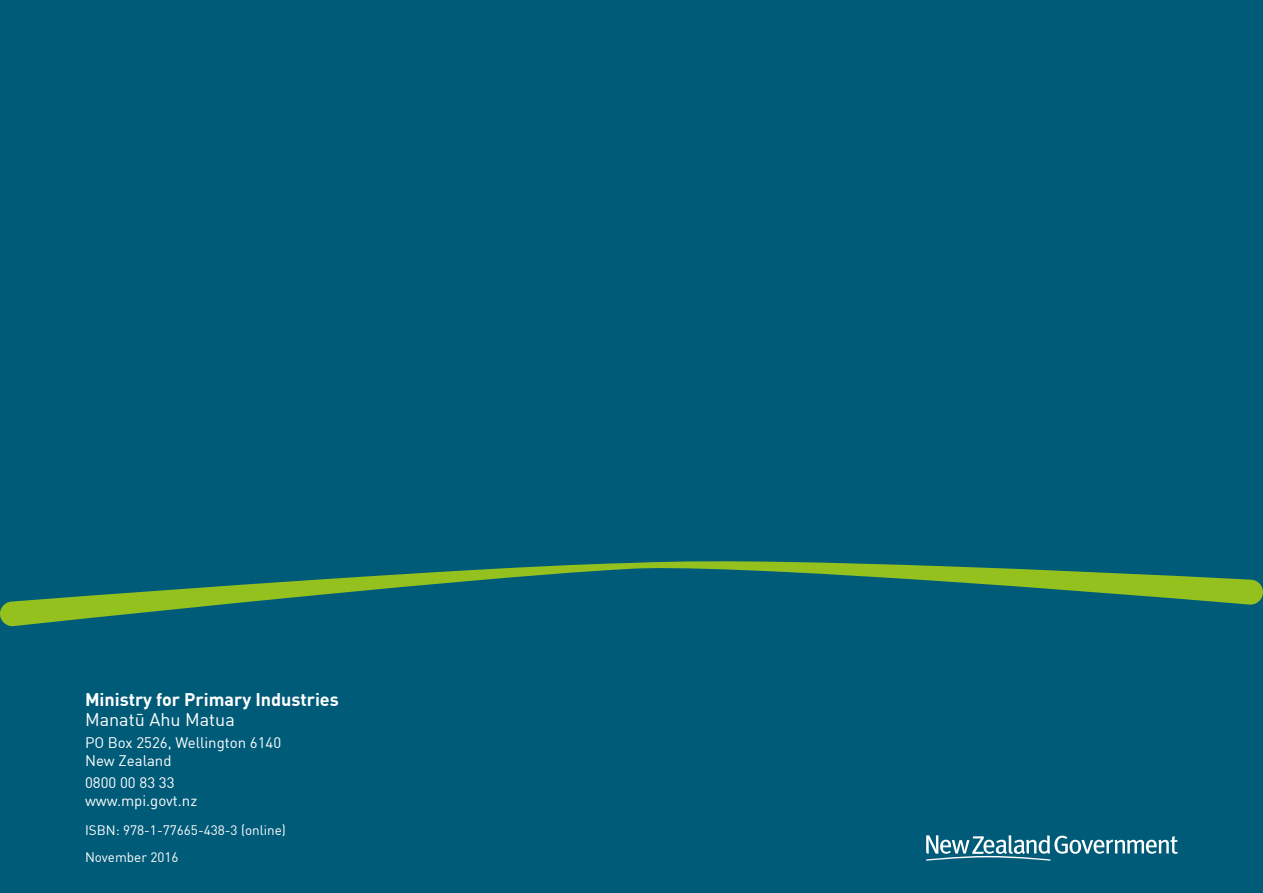
<style>
.page{position:relative;width:1263px;height:893px;background:#005b79}
.page>*{position:absolute;margin:0;border:0;box-sizing:border-box;transform-origin:0 0}
.t1{font:700 18px "DIN";color:#fff}
.t2{font:18px "DIN";color:#fff}
.t3{font:15px/18px "DIN";color:#fff}
.Tables_text{font:13.5px "DIN";color:#fff}
</style>
<div class="page">
<svg style="left:926px;top:835px;width:252px;height:26px"></svg>
<svg style="left:0;top:561px;width:1263px;height:66px"></svg>
<p class="t1" style="left:85px;top:688px;width:255px">Ministry for Primary Industries</p>
<p class="t2" style="left:85px;top:708px;width:151px">Manatū Ahu Matua</p>
<p class="t3" style="left:85px;top:733px;width:198px">PO Box 2526, Wellington 6140<br>New Zealand</p>
<p class="t3" style="left:85px;top:774px;width:91px">0800 00 83 33</p>
<p class="t3" style="left:85px;top:792px;width:114px">www.mpi.govt.nz</p>
<p class="Tables_text" style="left:85px;top:822px;width:202px">ISBN: 978-1-77665-438-3 (online)</p>
<p class="Tables_text" style="left:85px;top:848px;width:95px">November 2016</p>
</div>
